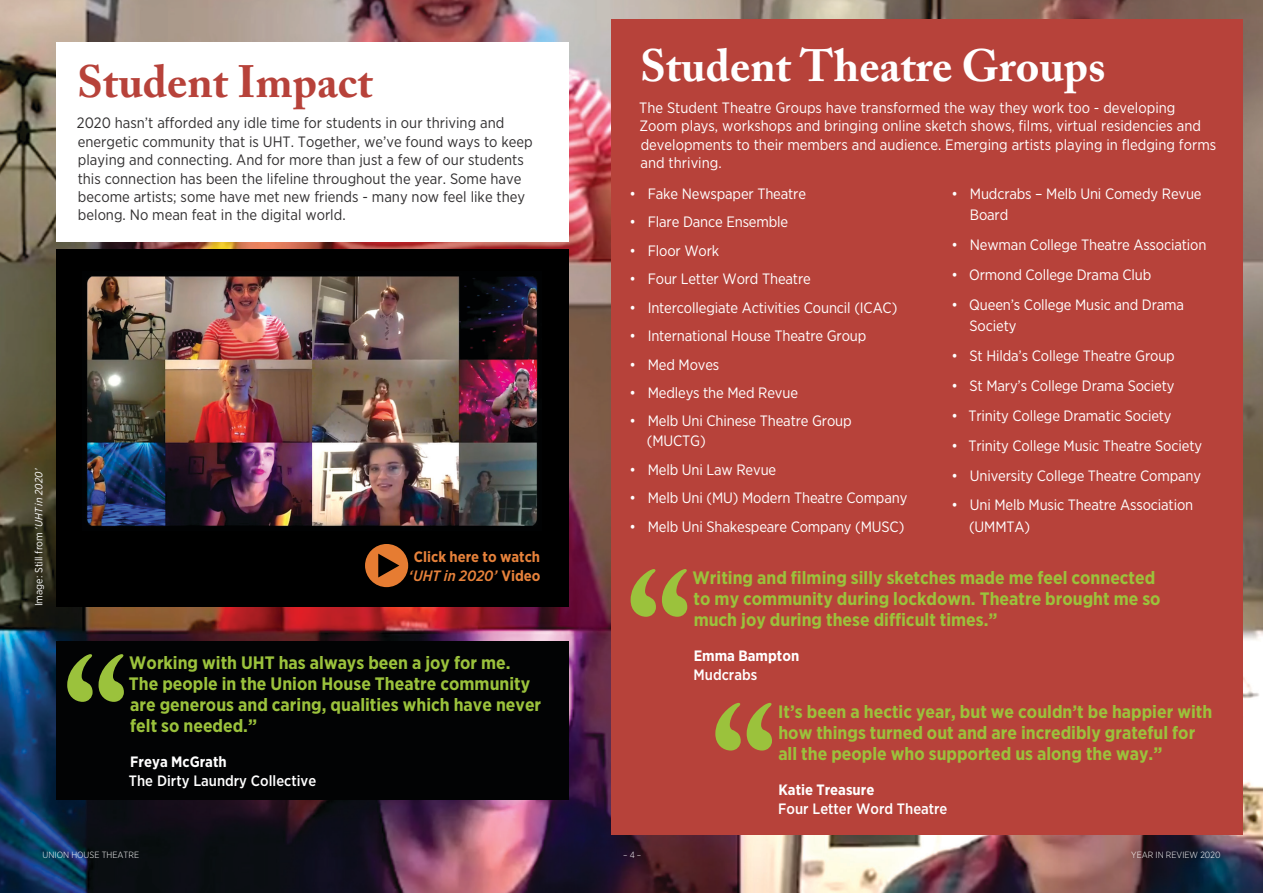
<style>
.page{position:relative;width:1263px;height:893px;background:#fff}
.page>*{position:absolute;margin:0;border:0;box-sizing:border-box;transform-origin:0 0}
.drop_cap{font:700 165.75px "Adobe Caslon Pro";color:#9bc23c}
.t1{font:700 45px "Adobe Caslon Pro";color:#fff}
.t2{font:700 45px "Adobe Caslon Pro";color:#b7423a}
.drop_cap-2{font:700 18px/21px "Gotham Narrow";color:#9bc23c}
.t3{font:15px/18.5px "Gotham Narrow";letter-spacing:-.01em;color:#fff}
.t4{font:15px/18.5px "Gotham Narrow";color:#323031}
.p_-_quoted_person{font:500 15px/18.5px "Gotham Narrow";color:#fff}
.t5{font:700 15px/18.5px "Gotham Narrow";color:#e7823b;text-align:center}
.p_-_quoted_person-2{font:700 15px/18.5px "Gotham Narrow";color:#fff}
.t6{font:10.5px "Gotham Narrow";color:#fff}
.t7{font:300 9px "Gotham Narrow";color:#fff}
.s1{font-style:italic}
.s2{font-weight:500;font-style:italic}
.s3{font-weight:700}
.s4{font-weight:500}
</style>
<div class="page">
<img style="left:0;top:0;width:1263px;height:893px">
<div style="left:56px;top:249px;width:512px;height:357px;background:#000"></div>
<img style="left:86px;top:276px;width:452px;height:251px">
<div style="left:56px;top:641px;width:512px;height:159px;background:#020304"></div>
<div style="left:611px;top:20px;width:632px;height:815px;background:#b7423a"></div>
<div style="left:56px;top:43px;width:512px;height:199px;background:#fff"></div>
<svg style="left:365px;top:544px;width:43px;height:43px"></svg>
<h2 class="t2" style="left:77px;top:55px;width:297px">Student Impact</h2>
<p class="t4" style="left:77px;top:113px;width:457px">2020 hasn’t afforded any idle time for students in our thriving and energetic community that is UHT. Together, we’ve found ways to keep playing and connecting. And for more than just a few of our students this connection has been the lifeline throughout the year. Some have become artists; some have met new friends - many now feel like they belong. No mean feat in the digital world.</p>
<p class="t6" style="left:32px;top:606px;width:139px;rotate:-90deg">Image: Still from <span class="s1">‘UHT in 2020’</span></p>
<p class="t5" style="left:409px;top:548px;width:133px">Click here to watch <span class="s2">‘UHT in 2020’</span> Video</p>
<p class="drop_cap" style="left:63px;top:620px;width:68px">“</p>
<p class="drop_cap-2" style="left:129px;top:652px;width:414px">Working with UHT has always been a joy for me.<br>The people in the Union House Theatre community are generous and caring, qualities which have never felt so needed.”</p>
<p class="p_-_quoted_person" style="left:129px;top:753px;width:189px"><span class="s3">Freya McGrath<br></span>The Dirty Laundry Collective</p>
<h2 class="t1" style="left:640px;top:40px;width:467px">Student Theatre Groups</h2>
<p class="t3" style="left:639px;top:98px;width:578px">The Student Theatre Groups have transformed the way they work too - developing Zoom plays, workshops and bringing online sketch shows, films, virtual residencies and developments to their members and audience. Emerging artists playing in fledging forms and thriving.</p>
<p class="t3" style="left:629px;top:184px;width:178px">• Fake Newspaper Theatre</p>
<p class="t3" style="left:629px;top:212px;width:160px">• Flare Dance Ensemble</p>
<p class="t3" style="left:629px;top:241px;width:91px">• Floor Work</p>
<p class="t3" style="left:629px;top:269px;width:183px">• Four Letter Word Theatre</p>
<p class="t3" style="left:629px;top:298px;width:269px">• Intercollegiate Activities Council (ICAC)</p>
<p class="t3" style="left:629px;top:326px;width:238px">• International House Theatre Group</p>
<p class="t3" style="left:629px;top:355px;width:91px">• Med Moves</p>
<p class="t3" style="left:629px;top:383px;width:170px">• Medleys the Med Revue</p>
<p class="t3" style="left:647px;top:411px;width:206px;line-height:20px;text-indent:-17px">• Melb Uni Chinese Theatre Group (MUCTG)</p>
<p class="t3" style="left:629px;top:460px;width:148px">• Melb Uni Law Revue</p>
<p class="t3" style="left:629px;top:489px;width:279px">• Melb Uni (MU) Modern Theatre Company</p>
<p class="t3" style="left:629px;top:517px;width:276px">• Melb Uni Shakespeare Company (MUSC)</p>
<p class="t3" style="left:970px;top:183px;width:233px;line-height:21.3px;text-indent:-18px">• Mudcrabs – Melb Uni Comedy Revue<br>Board</p>
<p class="t3" style="left:952px;top:235px;width:256px">• Newman College Theatre Association</p>
<p class="t3" style="left:952px;top:265px;width:201px">• Ormond College Drama Club</p>
<p class="t3" style="left:969px;top:294px;width:216px;line-height:21.3px;text-indent:-18px">• Queen’s College Music and Drama<br>Society</p>
<p class="t3" style="left:952px;top:346px;width:225px">• St Hilda’s College Theatre Group</p>
<p class="t3" style="left:952px;top:376px;width:224px">• St Mary’s College Drama Society</p>
<p class="t3" style="left:952px;top:406px;width:222px">• Trinity College Dramatic Society</p>
<p class="t3" style="left:952px;top:436px;width:252px">• Trinity College Music Theatre Society</p>
<p class="t3" style="left:952px;top:466px;width:251px">• University College Theatre Company</p>
<p class="t3" style="left:969px;top:494px;width:226px;line-height:21.3px;text-indent:-17px">• Uni Melb Music Theatre Association (UMMTA)</p>
<p class="drop_cap" style="left:627px;top:535px;width:68px">“</p>
<p class="drop_cap-2" style="left:693px;top:567px;width:469px">Writing and filming silly sketches made me feel connected to my community during lockdown. Theatre brought me so much joy during these difficult times.”</p>
<p class="p_-_quoted_person-2" style="left:693px;top:647px;width:107px">Emma Bampton<br><span class="s4">Mudcrabs</span></p>
<p class="drop_cap" style="left:711px;top:668px;width:68px">“</p>
<p class="drop_cap-2" style="left:778px;top:701px;width:435px">It’s been a hectic year, but we couldn’t be happier with how things turned out and are incredibly grateful for all the people who supported us along the way.”</p>
<p class="p_-_quoted_person" style="left:778px;top:780px;width:171px"><span class="s3">Katie Treasure<br></span>Four Letter Word Theatre</p>
<p class="t7" style="left:43px;top:849px;width:98px">UNION HOUSE THEATRE</p>
<p class="t7" style="left:623px;top:849px;width:20px">– 4 –</p>
<p class="t7" style="left:1131px;top:849px;width:91px">YEAR IN REVIEW 2020</p>
</div>
